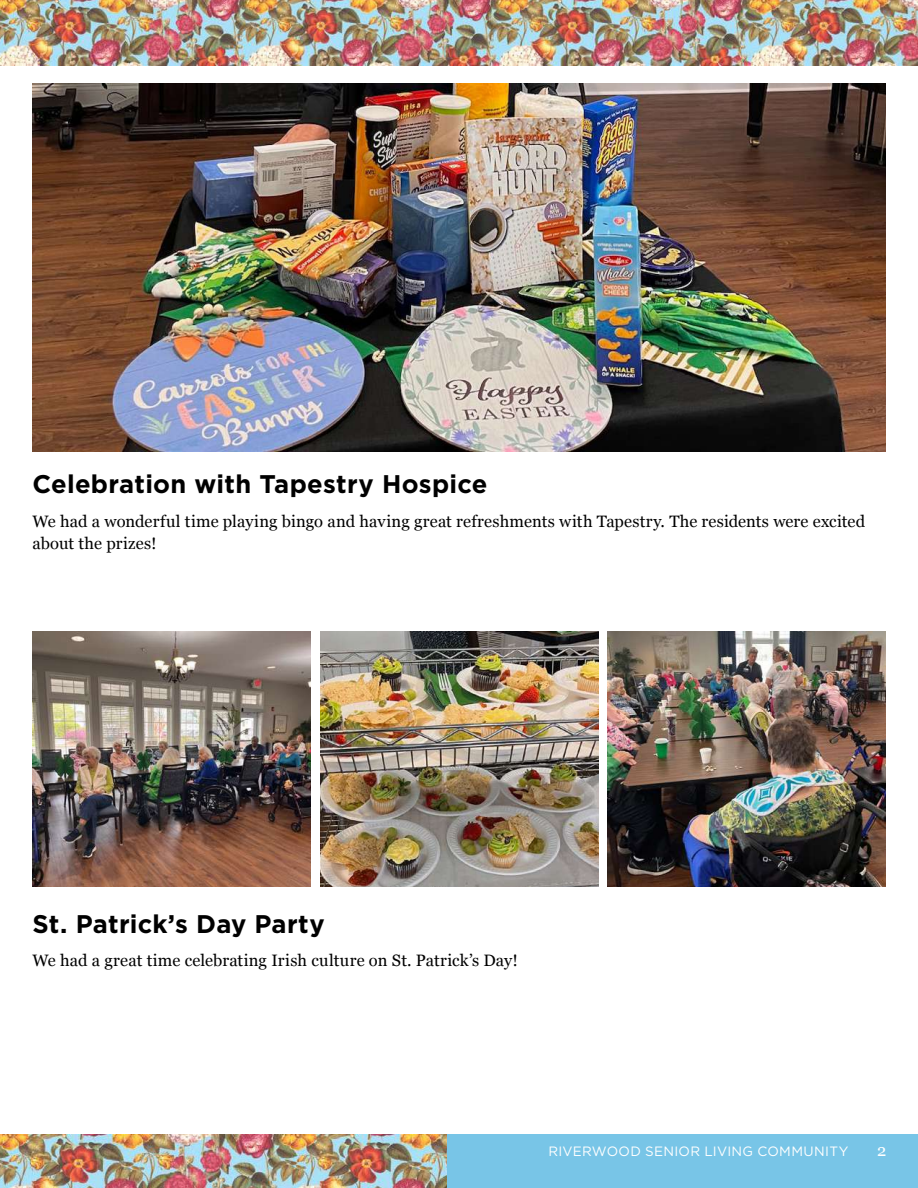
<style>
.page{position:relative;width:918px;height:1188px;background:#fff}
.page>*{position:absolute;margin:0;border:0;box-sizing:border-box;transform-origin:0 0}
.t1{font:700 25.5px "Gotham";letter-spacing:.01em;color:#000}
.t2{font:16.5px/21.3px "Georgia";letter-spacing:.01em;color:#000}
.t3{font:16.5px "Georgia";color:#fff}
.t4{font:13.5px "Gotham";letter-spacing:.02em;color:#fff}
</style>
<div class="page">
<img style="left:0;top:1135px;width:447px;height:53px">
<div style="left:447px;top:1135px;width:471px;height:53px;background:#78c5e7"></div>
<img style="left:0;top:0;width:918px;height:65px">
<img style="left:32px;top:83px;width:854px;height:368px">
<img style="left:32px;top:632px;width:278px;height:255px">
<img style="left:320px;top:632px;width:278px;height:255px">
<img style="left:608px;top:632px;width:278px;height:255px">
<h1 class="t1" style="left:32px;top:467px;width:457px">Celebration with Tapestry Hospice</h1>
<p class="t2" style="left:32px;top:510px;width:834px">We had a wonderful time playing bingo and having great refreshments with Tapestry. The residents were excited about the prizes!</p>
<h1 class="t1" style="left:32px;top:907px;width:294px">St. Patrick’s Day Party</h1>
<p class="t2" style="left:32px;top:949px;width:487px">We had a great time celebrating Irish culture on St. Patrick’s Day!</p>
<p class="t4" style="left:548px;top:1142px;width:302px">RIVERWOOD SENIOR LIVING COMMUNITY</p>
<p class="t3" style="left:877px;top:1138px;width:11px">2</p>
</div>
